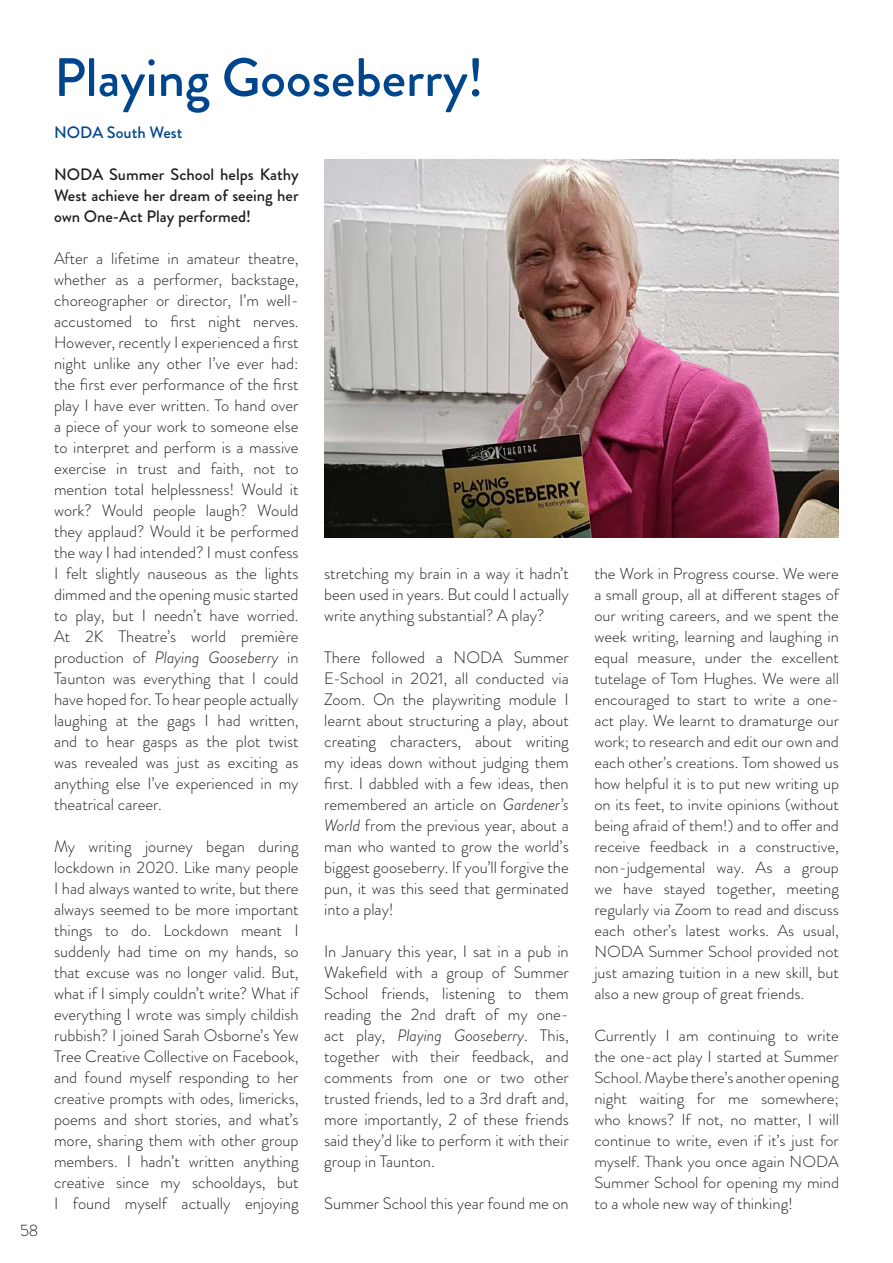
<style>
.page{position:relative;width:893px;height:1263px;background:#fff}
.page>*{position:absolute;margin:0;border:0;box-sizing:border-box;transform-origin:0 0}
.t1{font:500 54px "Brandon Grotesque";color:#01468c}
.t2{font:300 16.5px/21px "Brandon Grotesque";color:#231f20;text-align:justify}
.t3{font:500 16.5px/21px "Brandon Grotesque";color:#231f20;text-align:justify}
.t4{font:500 16.5px "Brandon Grotesque";color:#01468c}
.t5{font:300 16.05px/21px "Brandon Grotesque";color:#231f20;text-align:justify}
.s1{font-style:italic}
</style>
<div class="page">
<img style="left:324px;top:159px;width:515px;height:378px">
<p class="t2" style="left:20px;top:1220px;width:20px">58</p>
<p class="t1" style="left:54px;top:40px;width:431px">Playing Gooseberry!</p>
<p class="t4" style="left:54px;top:121px;width:130px">NODA South West</p>
<p class="t3" style="left:54px;top:164px;width:246px">NODA Summer School helps Kathy West achieve her dream of seeing her own One-Act Play performed!</p>
<p class="t2" style="left:54px;top:248px;width:246px">After a lifetime in amateur theatre, whether as a performer, backstage, choreographer or director, I’m well&shy;accustomed to first night nerves.<br>However, recently I experienced a first night unlike any other I’ve ever had: the first ever performance of the first play I have ever written. To hand over a piece of your work to someone else to interpret and perform is a massive exercise in trust and faith, not to mention total helplessness! Would it work? Would people laugh? Would they applaud? Would it be performed the way I had intended? I must confess I felt slightly nauseous as the lights dimmed and the opening music started to play, but I needn’t have worried.<br>At 2K Theatre’s world première production of <span class="s1">Playing Gooseberry</span> in Taunton was everything that I could have hoped for. To hear people actually laughing at the gags I had written, and to hear gasps as the plot twist was revealed was just as exciting as anything else I’ve experienced in my theatrical career.</p>
<p class="t2" style="left:54px;top:836px;width:246px">My writing journey began during lockdown in 2020. Like many people I had always wanted to write, but there always seemed to be more important things to do. Lockdown meant I suddenly had time on my hands, so that excuse was no longer valid. But, what if I simply couldn’t write? What if everything I wrote was simply childish rubbish? I joined Sarah Osborne’s Yew Tree Creative Collective on Facebook, and found myself responding to her creative prompts with odes, limericks, poems and short stories, and what’s more, sharing them with other group members. I hadn’t written anything creative since my schooldays, but I found myself actually enjoying</p>
<p class="t2" style="left:324px;top:563px;width:246px">stretching my brain in a way it hadn’t been used in years. But could I actually write anything substantial? A play?</p>
<p class="t2" style="left:324px;top:647px;width:246px">There followed a NODA Summer E-School in 2021, all conducted via Zoom. On the playwriting module I learnt about structuring a play, about creating characters, about writing my ideas down without judging them first. I dabbled with a few ideas, then remembered an article on <span class="s1">Gardener’s World</span> from the previous year, about a man who wanted to grow the world’s biggest gooseberry. If you’ll forgive the pun, it was this seed that germinated into a play!</p>
<p class="t2" style="left:324px;top:941px;width:246px">In January this year, I sat in a pub in Wakefield with a group of Summer School friends, listening to them reading the 2nd draft of my one&shy;act play, <span class="s1">Playing Gooseberry</span>. This, together with their feedback, and comments from one or two other trusted friends, led to a 3rd draft and, more importantly, 2 of these friends said they’d like to perform it with their group in Taunton.</p>
<p class="t2" style="left:324px;top:1193px;width:246px">Summer School this year found me on</p>
<p class="t5" style="left:594px;top:563px;width:246px">the Work in Progress course. We were a small group, all at different stages of our writing careers, and we spent the week writing, learning and laughing in equal measure, under the excellent tutelage of Tom Hughes. We were all encouraged to start to write a one&shy;act play. We learnt to dramaturge our work; to research and edit our own and each other’s creations. Tom showed us how helpful it is to put new writing up on its feet, to invite opinions (without being afraid of them!) and to offer and receive feedback in a constructive, non-judgemental way. As a group we have stayed together, meeting regularly via Zoom to read and discuss each other’s latest works. As usual, NODA Summer School provided not just amazing tuition in a new skill, but also a new group of great friends.</p>
<p class="t5" style="left:594px;top:1025px;width:246px">Currently I am continuing to write the one-act play I started at Summer School. Maybe there’s another opening night waiting for me somewhere; who knows? If not, no matter, I will continue to write, even if it’s just for myself. Thank you once again NODA Summer School for opening my mind to a whole new way of thinking!</p>
</div>
